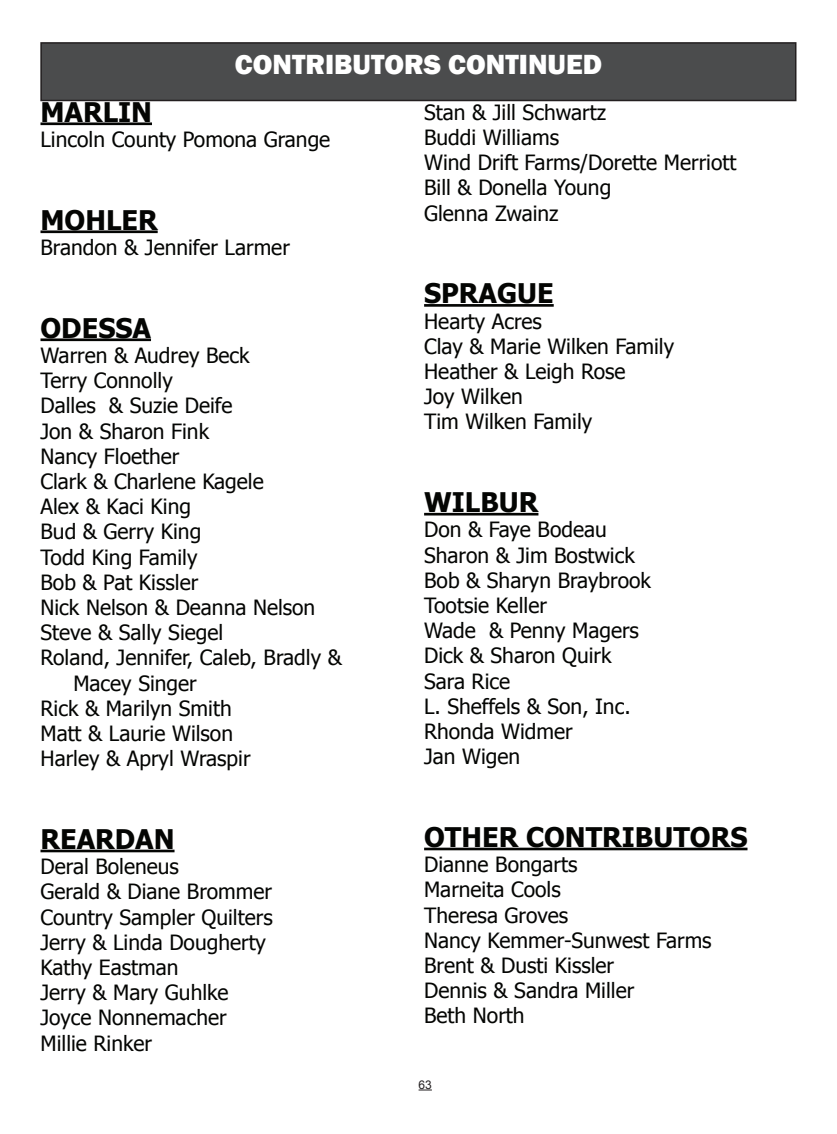
<style>
.page{position:relative;width:837px;height:1134px;background:#fff}
.page>*{position:absolute;margin:0;border:0;box-sizing:border-box;transform-origin:0 0}
.t1{font:800 28.5px "Franklin Gothic";color:#fff}
.t2{font:700 27px "Tahoma";color:#040503}
.t3{font:21px/25.2px "Tahoma";color:#040503}
.t4{font:12px "Arial";color:#231f20}
</style>
<div class="page">
<svg style="left:419px;top:1090px;width:13px;height:1px"></svg>
<div style="left:41px;top:43px;width:755px;height:57px;background:#4b4c4d"></div>
<div style="left:40px;top:42px;width:756px;height:59px;border:2px solid #231f20"></div>
<hr style="left:40px;top:122px;width:112px;height:3px;background:#040503">
<hr style="left:40px;top:230px;width:118px;height:3px;background:#040503">
<hr style="left:40px;top:338px;width:111px;height:3px;background:#040503">
<hr style="left:40px;top:850px;width:135px;height:2px;background:#040503">
<hr style="left:424px;top:304px;width:130px;height:3px;background:#040503">
<hr style="left:424px;top:513px;width:114px;height:3px;background:#040503">
<hr style="left:424px;top:848px;width:324px;height:2px;background:#040503">
<h1 class="t1" style="left:235px;top:45px;width:369px">CONTRIBUTORS CONTINUED</h1>
<p class="t2" style="left:40px;top:93px;width:113px">MARLIN</p>
<p class="t3" style="left:40px;top:126px;width:291px">Lincoln County Pomona Grange</p>
<p class="t2" style="left:40px;top:201px;width:119px">MOHLER</p>
<p class="t3" style="left:40px;top:234px;width:251px">Brandon &amp; Jennifer Larmer</p>
<p class="t2" style="left:40px;top:309px;width:112px">ODESSA</p>
<p class="t3" style="left:40px;top:342px;width:211px">Warren &amp; Audrey Beck</p>
<p class="t3" style="left:40px;top:367px;width:134px">Terry Connolly</p>
<p class="t3" style="left:40px;top:392px;width:194px">Dalles &amp; Suzie Deife</p>
<p class="t3" style="left:40px;top:418px;width:170px">Jon &amp; Sharon Fink</p>
<p class="t3" style="left:40px;top:443px;width:140px">Nancy Floether</p>
<p class="t3" style="left:40px;top:468px;width:225px">Clark &amp; Charlene Kagele</p>
<p class="t3" style="left:40px;top:493px;width:152px">Alex &amp; Kaci King</p>
<p class="t3" style="left:40px;top:518px;width:162px">Bud &amp; Gerry King</p>
<p class="t3" style="left:40px;top:544px;width:159px">Todd King Family</p>
<p class="t3" style="left:40px;top:569px;width:159px">Bob &amp; Pat Kissler</p>
<p class="t3" style="left:40px;top:594px;width:276px">Nick Nelson &amp; Deanna Nelson</p>
<p class="t3" style="left:40px;top:619px;width:184px">Steve &amp; Sally Siegel</p>
<p class="t3" style="left:40px;top:644px;width:303px">Roland, Jennifer, Caleb, Bradly &amp;</p>
<p class="t3" style="left:73px;top:670px;width:125px">Macey Singer</p>
<p class="t3" style="left:40px;top:695px;width:193px">Rick &amp; Marilyn Smith</p>
<p class="t3" style="left:40px;top:720px;width:194px">Matt &amp; Laurie Wilson</p>
<p class="t3" style="left:40px;top:745px;width:212px">Harley &amp; Apryl Wraspir</p>
<p class="t2" style="left:40px;top:820px;width:136px">REARDAN</p>
<p class="t3" style="left:40px;top:853px;width:234px">Deral Boleneus<br>Gerald &amp; Diane Brommer<br>Country Sampler Quilters<br>Jerry &amp; Linda Dougherty<br>Kathy Eastman<br>Jerry &amp; Mary Guhlke<br>Joyce Nonnemacher<br>Millie Rinker</p>
<p class="t3" style="left:424px;top:99px;width:314px">Stan &amp; Jill Schwartz<br>Buddi Williams<br>Wind Drift Farms/Dorette Merriott<br>Bill &amp; Donella Young<br>Glenna Zwainz</p>
<p class="t2" style="left:424px;top:275px;width:131px">SPRAGUE</p>
<p class="t3" style="left:424px;top:307px;width:252px">Hearty Acres<br>Clay &amp; Marie Wilken Family<br>Heather &amp; Leigh Rose<br>Joy Wilken<br>Tim Wilken Family</p>
<p class="t2" style="left:424px;top:484px;width:116px">WILBUR</p>
<p class="t3" style="left:424px;top:516px;width:228px">Don &amp; Faye Bodeau<br>Sharon &amp; Jim Bostwick<br>Bob &amp; Sharyn Braybrook<br>Tootsie Keller<br>Wade &amp; Penny Magers<br>Dick &amp; Sharon Quirk<br>Sara Rice<br>L. Sheffels &amp; Son, Inc.<br>Rhonda Widmer<br>Jan Wigen</p>
<p class="t2" style="left:424px;top:818px;width:325px">OTHER CONTRIBUTORS</p>
<p class="t3" style="left:424px;top:851px;width:289px">Dianne Bongarts<br>Marneita Cools<br>Theresa Groves<br>Nancy Kemmer-Sunwest Farms<br>Brent &amp; Dusti Kissler<br>Dennis &amp; Sandra Miller<br>Beth North</p>
<p class="t4" style="left:419px;top:1077px;width:15px">63</p>
</div>
